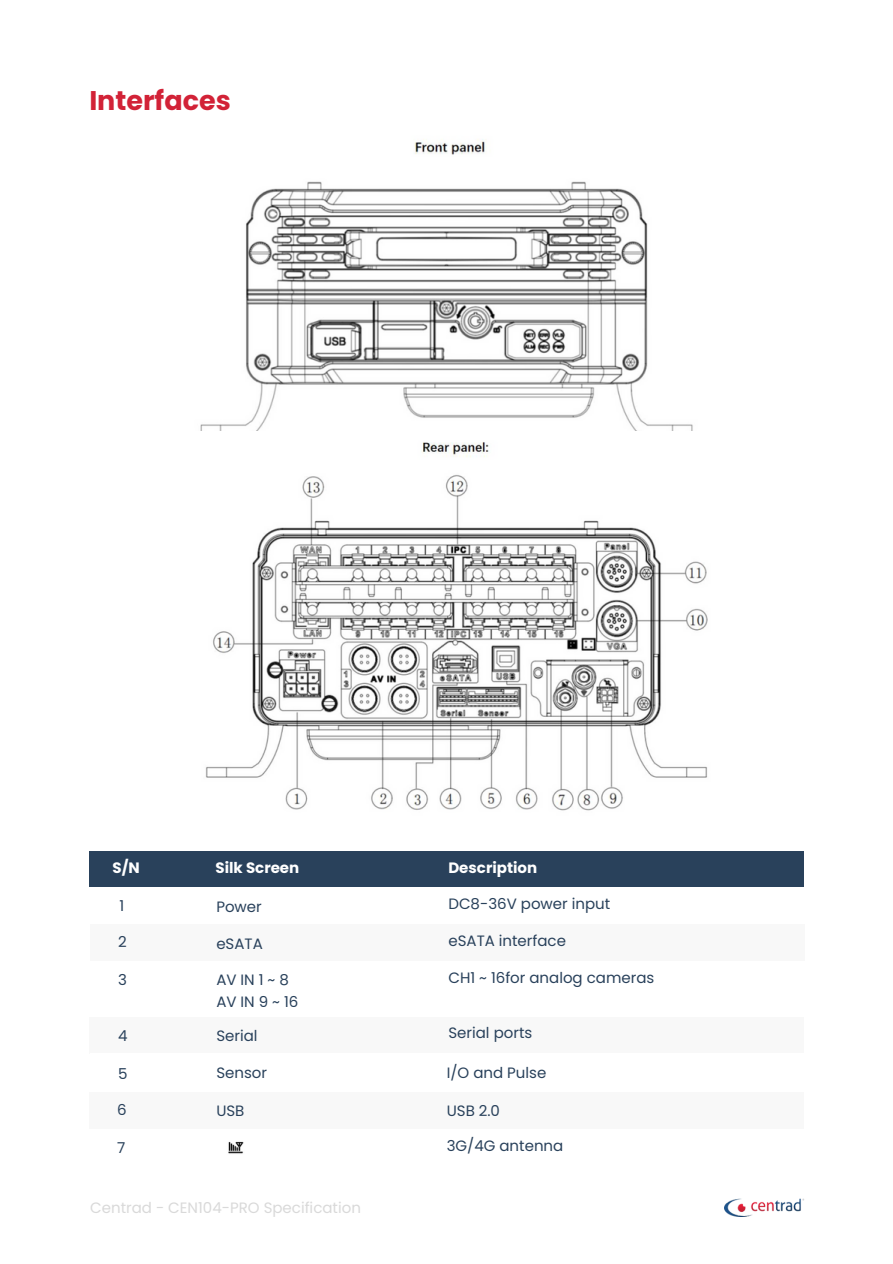
<style>
.page{position:relative;width:893px;height:1264px;background:#fff}
.page>*{position:absolute;margin:0;border:0;box-sizing:border-box;transform-origin:0 0}
.t1{font:700 27px "Poppins";color:#d22237}
.t2{font:15px/21.3px "Poppins";color:#29415b}
.t3{font:15px "Poppins";color:#d9d9d9}
.t4{font:700 15px "Poppins";color:#fff}
</style>
<div class="page">
<img style="left:724px;top:1198px;width:80px;height:18px">
<div style="left:89px;top:1091px;width:715px;height:37px;background:#f8f8f8"></div>
<div style="left:89px;top:851px;width:715px;height:36px;background:#29415b"></div>
<div style="left:90px;top:923px;width:714px;height:37px;background:#f8f8f8"></div>
<div style="left:89px;top:1017px;width:715px;height:36px;background:#f8f8f8"></div>
<img style="left:228px;top:1141px;width:16px;height:13px">
<img style="left:200px;top:139px;width:493px;height:292px">
<img style="left:205px;top:442px;width:503px;height:369px">
<p class="t1" style="left:89px;top:82px;width:143px">Interfaces</p>
<p class="t4" style="left:113px;top:857px;width:29px">S/N</p>
<p class="t2" style="left:119px;top:894px;width:6px">1</p>
<p class="t2" style="left:216px;top:896px;width:47px">Power</p>
<p class="t2" style="left:118px;top:931px;width:10px">2</p>
<p class="t2" style="left:118px;top:968px;width:10px">3</p>
<p class="t4" style="left:215px;top:857px;width:85px">Silk Screen</p>
<p class="t4" style="left:448px;top:857px;width:90px">Description</p>
<p class="t2" style="left:448px;top:893px;width:163px">DC8-36V power input</p>
<p class="t2" style="left:448px;top:929px;width:119px">eSATA interface</p>
<h3 class="t2" style="left:448px;top:967px;width:207px">CH1 ~ 16for analog cameras</h3>
<h3 class="t2" style="left:448px;top:1022px;width:85px">Serial ports</h3>
<p class="t2" style="left:446px;top:1062px;width:101px">I/O and Pulse</p>
<p class="t2" style="left:446px;top:1099px;width:55px">USB 2.0</p>
<p class="t2" style="left:446px;top:1135px;width:118px">3G/4G antenna</p>
<h3 class="t2" style="left:216px;top:933px;width:48px">eSATA</h3>
<p class="t2" style="left:216px;top:969px;width:84px">AVIN1~8<br>AVIN9~16</p>
<p class="t2" style="left:216px;top:1024px;width:43px">Serial</p>
<p class="t2" style="left:118px;top:1024px;width:11px">4</p>
<p class="t2" style="left:118px;top:1062px;width:11px">5</p>
<p class="t2" style="left:216px;top:1062px;width:52px">Sensor</p>
<p class="t2" style="left:216px;top:1100px;width:30px">USB</p>
<p class="t2" style="left:117px;top:1099px;width:11px">6</p>
<p class="t2" style="left:117px;top:1136px;width:10px">7</p>
<p class="t3" style="left:90px;top:1196px;width:272px">Centrad - CEN104-PRO Specification</p>
</div>
